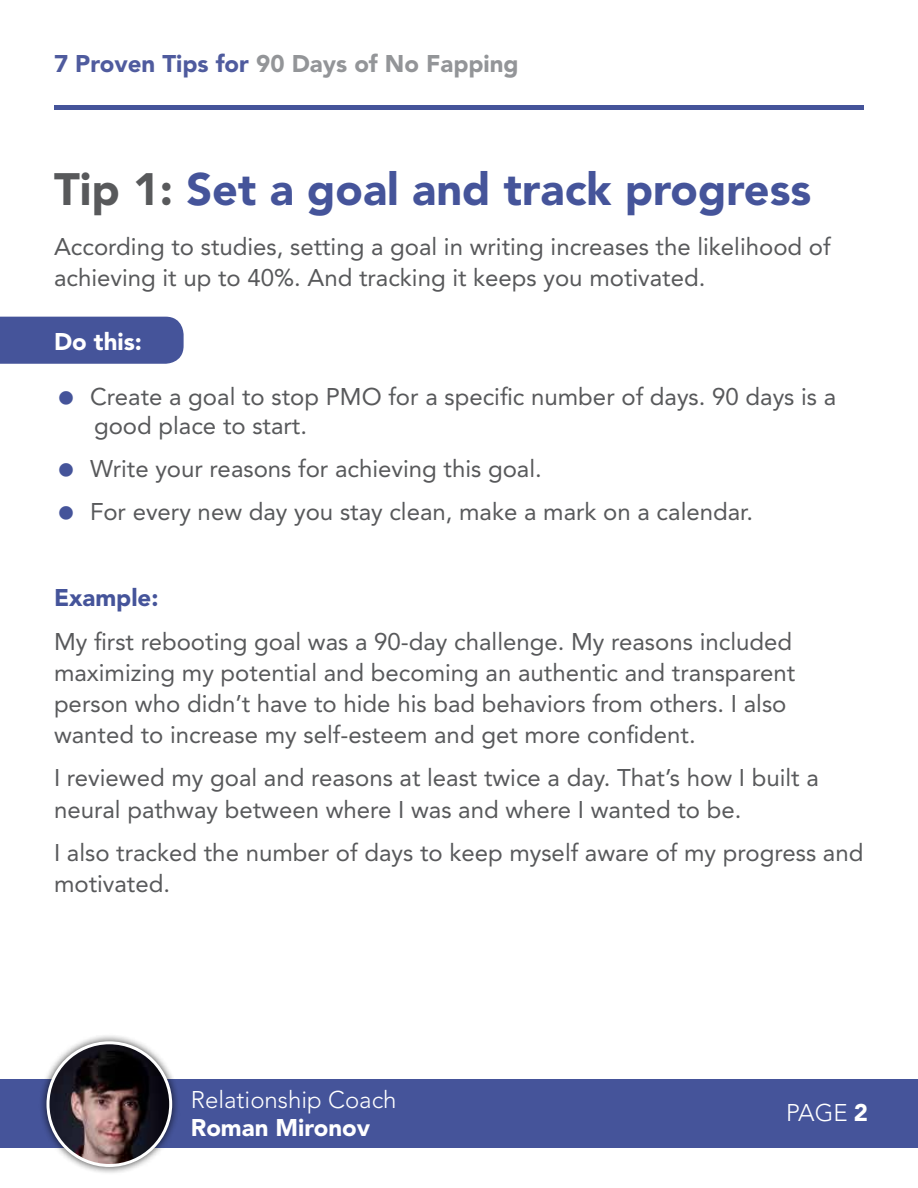
<style>
.page{position:relative;width:918px;height:1188px;background:#fff}
.page>*{position:absolute;margin:0;border:0;box-sizing:border-box;transform-origin:0 0}
.t1{font:900 45px "Avenir LT Std";color:#45549a}
.t2{font:24px/31.2px "Avenir LT Std";color:#58595b}
.t3{font:900 24px "Avenir LT Std";color:#939598}
.t4{font:300 24px "Avenir LT Std";color:#fff}
.t5{font:900 24px "Avenir LT Std";color:#fff}
.t6{font:900 24px "Avenir LT Std";color:#45549a}
.s1{color:#4f5b9e}
.s2{color:#58595b}
.s3{font-weight:900}
</style>
<div class="page">
<div style="left:0;top:317px;width:184px;height:47px;background:#45549a"></div>
<div style="left:54px;top:105px;width:810px;height:5px;background:#45549a"></div>
<div style="left:0;top:1079px;width:918px;height:69px;background:#45549a"></div>
<div style="left:38px;top:1033px;width:142px;height:142px;background:#000;opacity:.75"></div>
<svg style="left:48px;top:1043px;width:123px;height:123px"></svg>
<img style="left:48px;top:1043px;width:114px;height:123px">
<div style="left:46px;top:1041px;width:126px;height:126px;border:3px solid #fff;border-radius:50%"></div>
<p class="t3" style="left:54px;top:49px;width:466px"><span class="s1">7 Proven Tips for</span> 90 Days of No Fapping</p>
<h1 class="t1" style="left:54px;top:162px;width:759px"><span class="s2">Tip 1:</span> Set a goal and track progress</h1>
<p class="t2" style="left:54px;top:231px;width:778px">According to studies, setting a goal in writing increases the likelihood of achieving it up to 40%. And tracking it keeps you motivated.</p>
<p class="t5" style="left:54px;top:327px;width:89px">Do this:</p>
<p class="t2" style="left:90px;top:383px;width:748px;line-height:28.2px">Create a goal to stop PMO for a specific number of days. 90 days is a good place to start.</p>
<p class="t2" style="left:90px;top:447px;width:665px;line-height:43.2px">Write your reasons for achieving this goal.<br>For every new day you stay clean, make a mark on a calendar.</p>
<p class="t6" style="left:54px;top:584px;width:106px">Example:</p>
<p class="t2" style="left:54px;top:626px;width:743px">My first rebooting goal was a 90-day challenge. My reasons included maximizing my potential and becoming an authentic and transparent person who didn’t have to hide his bad behaviors from others. I also wanted to increase my self-esteem and get more confident.</p>
<p class="t2" style="left:54px;top:763px;width:766px">I reviewed my goal and reasons at least twice a day. That’s how I built a neural pathway between where I was and where I wanted to be.</p>
<p class="t2" style="left:54px;top:837px;width:811px">I also tracked the number of days to keep myself aware of my progress and motivated.</p>
<p class="t4" style="left:191px;top:1085px;width:207px">Relationship Coach</p>
<p class="t5" style="left:191px;top:1113px;width:181px">Roman Mironov</p>
<p class="t4" style="left:786px;top:1098px;width:83px">PAGE <span class="s3">2</span></p>
</div>
